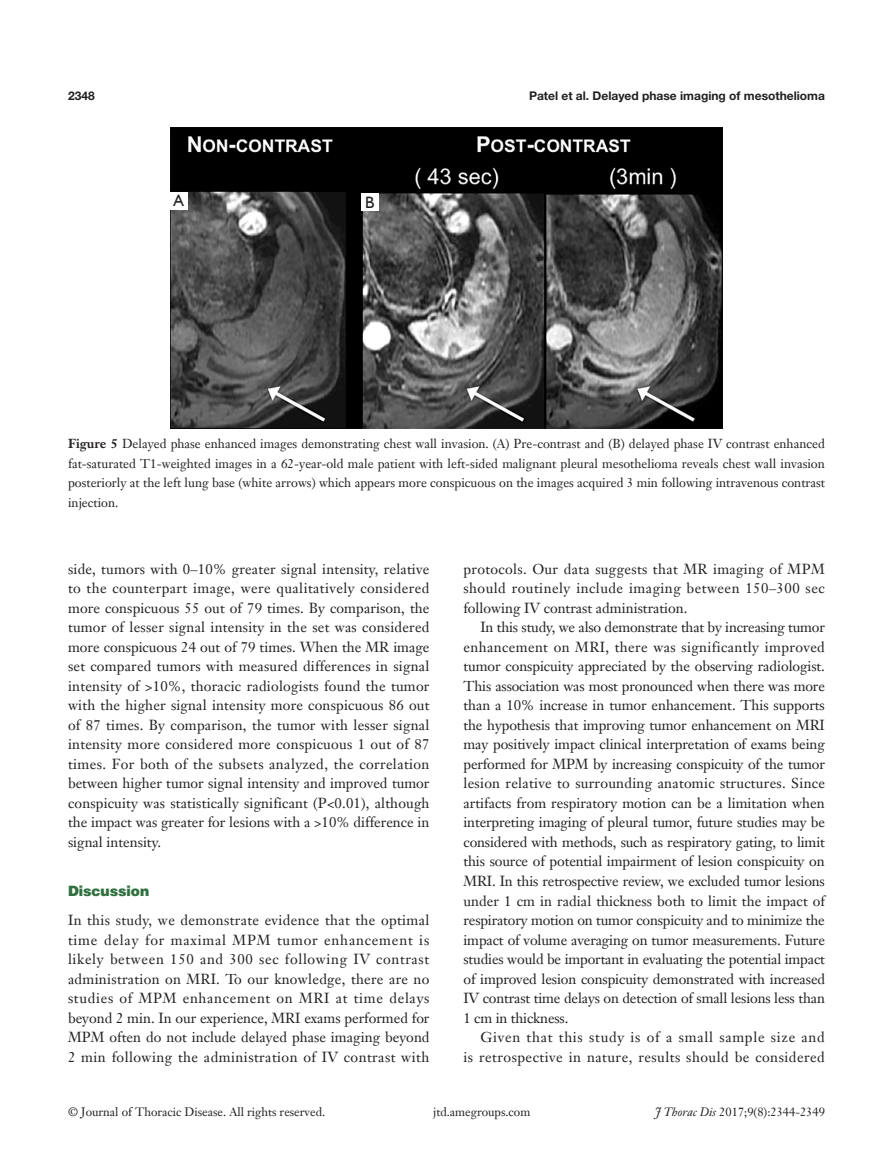
<style>
.page{position:relative;width:893px;height:1170px;background:#fff}
.page>*{position:absolute;margin:0;border:0;box-sizing:border-box;transform-origin:0 0}
.Cite{font:16.5px "Humanist 521 BT";color:#231f20}
.t1{font:14.25px/19.5px "Janson Text LT";letter-spacing:.03em;color:#231f20;text-align:justify}
.t2{font:900 14.25px "Helvetica";color:#30703e}
.t3{font:12.75px/19.5px "Janson Text LT";color:#231f20;text-align:justify}
.t4{font:12px "Janson Text LT";color:#231f20}
.t5{font:700 12px "Helvetica Neue LT Pro";color:#231f20}
.s1{font-weight:700}
.s2{font-style:italic}
</style>
<div class="page">
<img style="left:170px;top:128px;width:553px;height:300px">
<div style="left:170px;top:192px;width:17px;height:17px;background:#fff"></div>
<div style="left:361px;top:193px;width:18px;height:17px;background:#fff"></div>
<p class="t5" style="left:68px;top:88px;width:28px">2348</p>
<p class="t5" style="left:529px;top:88px;width:297px">Patel et al. Delayed phase imaging of mesothelioma</p>
<p class="Cite" style="left:174px;top:191px;width:12px">A</p>
<p class="Cite" style="left:365px;top:192px;width:11px">B</p>
<p class="t3" style="left:68px;top:434px;width:759px"><span class="s1">Figure 5</span> Delayed phase enhanced images demonstrating chest wall invasion. (A) Pre-contrast and (B) delayed phase IV contrast enhanced fat-saturated T1-weighted images in a 62-year-old male patient with left-sided malignant pleural mesothelioma reveals chest wall invasion posteriorly at the left lung base (white arrows) which appears more conspicuous on the images acquired 3 min following intravenous contrast injection.</p>
<p class="t1" style="left:68px;top:559px;width:363px">side, tumors with 0–10% greater signal intensity, relative to the counterpart image, were qualitatively considered more conspicuous 55 out of 79 times. By comparison, the tumor of lesser signal intensity in the set was considered more conspicuous 24 out of 79 times. When the MR image set compared tumors with measured differences in signal intensity of &gt;10%, thoracic radiologists found the tumor with the higher signal intensity more conspicuous 86 out of 87 times. By comparison, the tumor with lesser signal intensity more considered more conspicuous 1 out of 87 times. For both of the subsets analyzed, the correlation between higher tumor signal intensity and improved tumor conspicuity was statistically significant (P&lt;0.01), although the impact was greater for lesions with a &gt;10% difference in signal intensity.</p>
<p class="t2" style="left:68px;top:881px;width:83px">Discussion</p>
<p class="t1" style="left:68px;top:910px;width:363px">In this study, we demonstrate evidence that the optimal time delay for maximal MPM tumor enhancement is likely between 150 and 300 sec following IV contrast administration on MRI. To our knowledge, there are no studies of MPM enhancement on MRI at time delays beyond 2 min. In our experience, MRI exams performed for MPM often do not include delayed phase imaging beyond 2 min following the administration of IV contrast with</p>
<p class="t1" style="left:463px;top:559px;width:363px">protocols. Our data suggests that MR imaging of MPM should routinely include imaging between 150–300 sec following IV contrast administration.</p>
<p class="t1" style="left:463px;top:617px;width:363px;text-indent:17px">In this study, we also demonstrate that by increasing tumor enhancement on MRI, there was significantly improved tumor conspicuity appreciated by the observing radiologist.<br>This association was most pronounced when there was more than a 10% increase in tumor enhancement. This supports the hypothesis that improving tumor enhancement on MRI may positively impact clinical interpretation of exams being performed for MPM by increasing conspicuity of the tumor lesion relative to surrounding anatomic structures. Since artifacts from respiratory motion can be a limitation when interpreting imaging of pleural tumor, future studies may be considered with methods, such as respiratory gating, to limit this source of potential impairment of lesion conspicuity on MRI. In this retrospective review, we excluded tumor lesions under 1 cm in radial thickness both to limit the impact of respiratory motion on tumor conspicuity and to minimize the impact of volume averaging on tumor measurements. Future studies would be important in evaluating the potential impact of improved lesion conspicuity demonstrated with increased IV contrast time delays on detection of small lesions less than 1 cm in thickness.</p>
<p class="t1" style="left:463px;top:1027px;width:363px;text-align:right">Given that this study is of a small sample size and<br>is retrospective in nature, results should be considered</p>
<p class="t4" style="left:68px;top:1104px;width:259px">© Journal of Thoracic Disease. All rights reserved.</p>
<p class="t4" style="left:433px;top:1104px;width:99px">jtd.amegroups.com</p>
<p class="t4" style="left:655px;top:1104px;width:171px"><span class="s2">J Thorac Dis</span> 2017;9(8):2344-2349</p>
</div>
